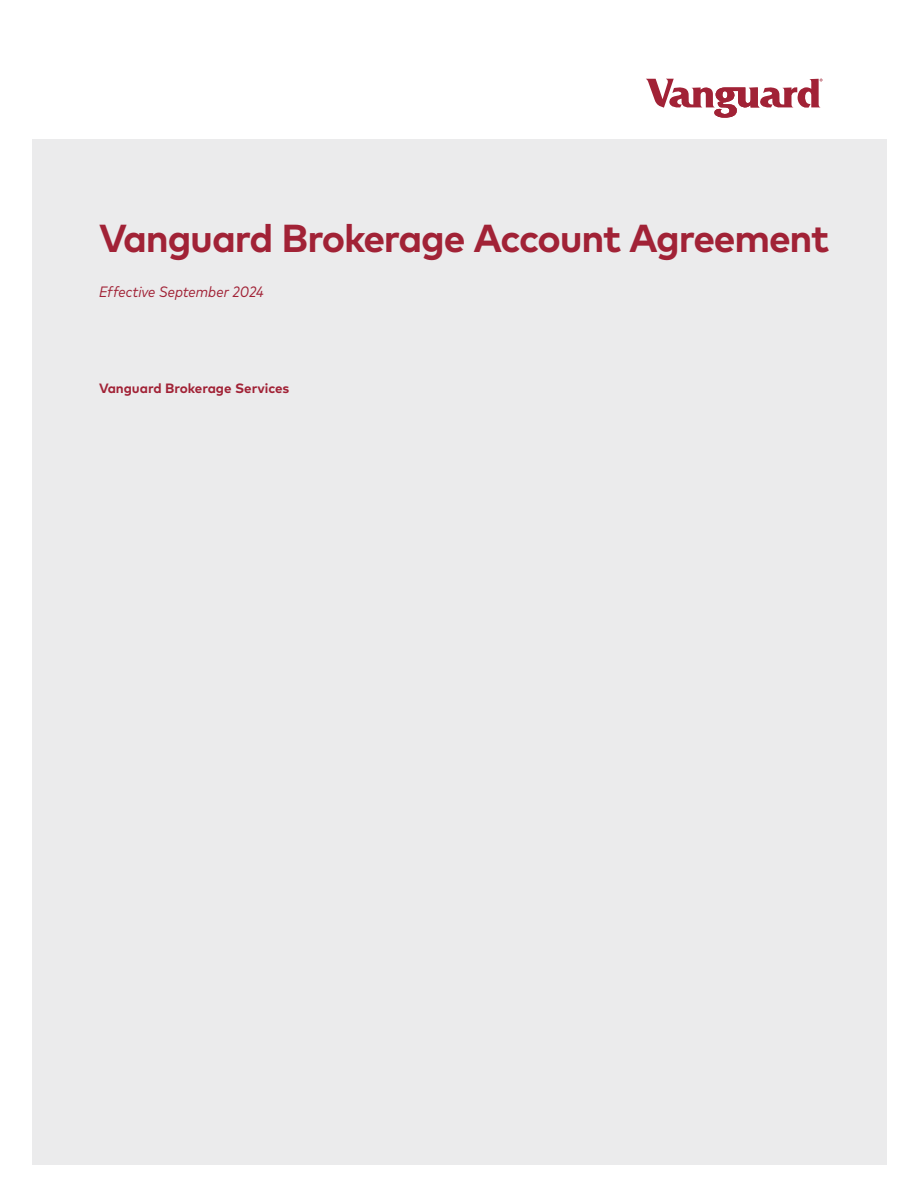
<style>
.page{position:relative;width:918px;height:1188px;background:#fff}
.page>*{position:absolute;margin:0;border:0;box-sizing:border-box;transform-origin:0 0}
.Cover_Head{font:700 39px "Mark Pro";letter-spacing:-.03em;color:#a12236}
.Call-out_note{font:italic condensed 15px "Mark Pro";color:#a12236}
.BC_Segment_Title{font:700 13.5px "Mark Pro";letter-spacing:-.005em;color:#a12236}
</style>
<div class="page">
<svg style="left:646px;top:79px;width:176px;height:39px"></svg>
<div style="left:32px;top:140px;width:854px;height:1025px;background:#ebebec"></div>
<h1 class="Cover_Head" style="left:99px;top:208px;width:732px">Vanguard Brokerage Account Agreement</h1>
<p class="Call-out_note" style="left:99px;top:280px;width:166px">Effective September 2024</p>
<p class="BC_Segment_Title" style="left:99px;top:378px;width:192px">Vanguard Brokerage Services</p>
</div>
